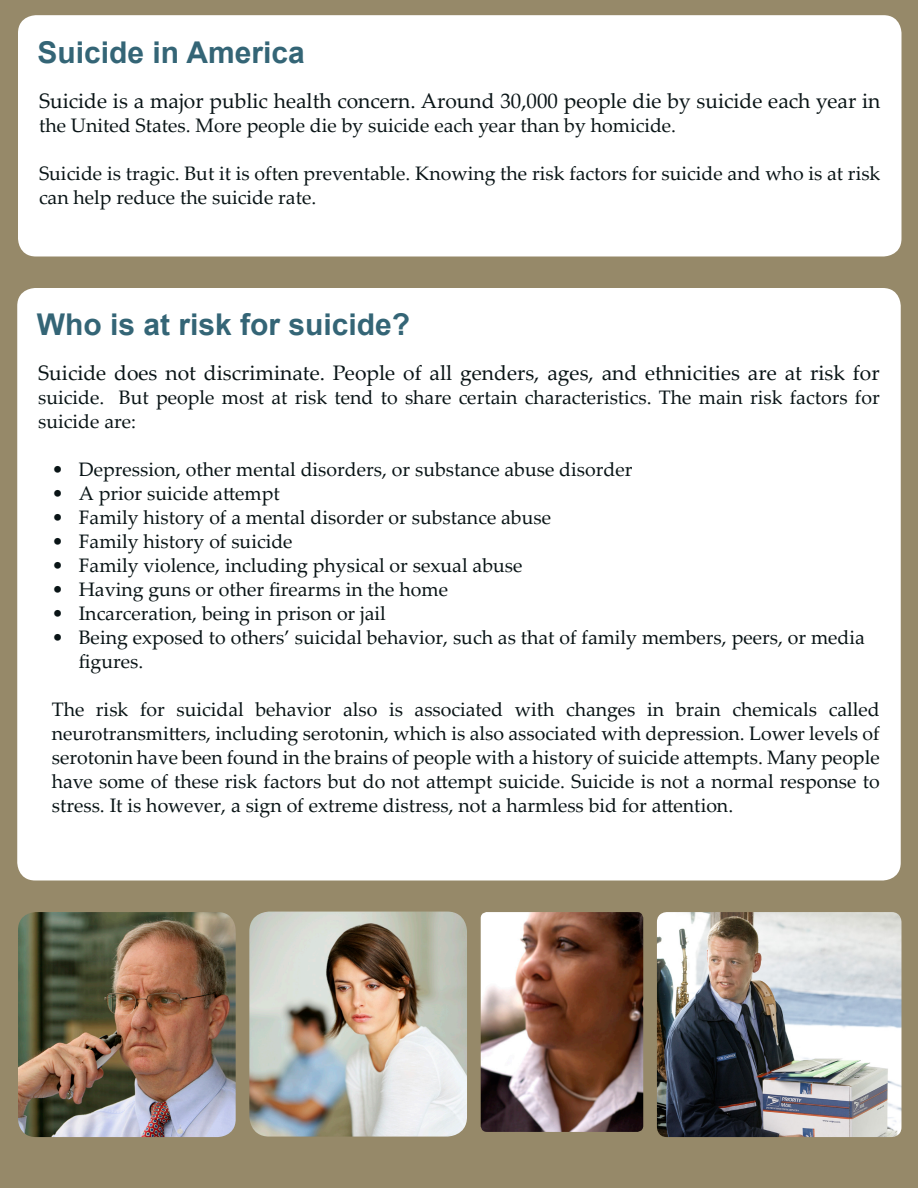
<style>
.page{position:relative;width:918px;height:1188px;background:#fff}
.page>*{position:absolute;margin:0;border:0;box-sizing:border-box;transform-origin:0 0}
.t1{font:700 30px "Arial";color:#346576}
.t2{font:21px "Palatino Linotype";color:#091416}
.t3{font:19.5px/24px "Palatino Linotype";color:#091416}
</style>
<div class="page">
<div style="left:0;top:0;width:918px;height:1187px;background:#968969"></div>
<div style="left:18px;top:15px;width:884px;height:241px;background:#fff;border-radius:18px"></div>
<div style="left:17px;top:288px;width:884px;height:592px;background:#fff;border-radius:18px"></div>
<img style="left:18px;top:912px;width:218px;height:225px">
<img style="left:657px;top:912px;width:245px;height:225px">
<img style="left:249px;top:912px;width:218px;height:225px">
<img style="left:481px;top:912px;width:162px;height:220px">
<p class="t1" style="left:38px;top:32px;width:269px">Suicide in America</p>
<p class="t2" style="left:39px;top:85px;width:843px">Suicide is a major public health concern. Around 30,000 people die by suicide each year in</p>
<p class="t3" style="left:39px;top:112px;width:639px">the United States. More people die by suicide each year than by homicide.</p>
<p class="t3" style="left:39px;top:160px;width:843px">Suicide is tragic. But it is often preventable. Knowing the risk factors for suicide and who is at risk can help reduce the suicide rate.</p>
<p class="t1" style="left:37px;top:305px;width:375px">Who is at risk for suicide?</p>
<p class="t2" style="left:38px;top:358px;width:843px">Suicide does not discriminate. People of all genders, ages, and ethnicities are at risk for</p>
<p class="t3" style="left:38px;top:385px;width:843px">suicide. But people most at risk tend to share certain characteristics. The main risk factors for suicide are:</p>
<p class="t3" style="left:52px;top:457px;width:582px">• Depression, other mental disorders, or substance abuse disorder</p>
<p class="t3" style="left:52px;top:481px;width:230px">• A prior suicide attempt</p>
<p class="t3" style="left:52px;top:505px;width:501px">• Family history of a mental disorder or substance abuse</p>
<p class="t3" style="left:52px;top:529px;width:242px">• Family history of suicide</p>
<p class="t3" style="left:52px;top:553px;width:472px">• Family violence, including physical or sexual abuse</p>
<p class="t3" style="left:52px;top:577px;width:398px">• Having guns or other firearms in the home</p>
<p class="t3" style="left:52px;top:601px;width:336px">• Incarceration, being in prison or jail</p>
<p class="t3" style="left:79px;top:625px;width:788px;text-indent:-27px">• Being exposed to others’ suicidal behavior, such as that of family members, peers, or media figures.</p>
<p class="t3" style="left:52px;top:697px;width:830px;text-align:justify">The risk for suicidal behavior also is associated with changes in brain chemicals called neurotransmitters, including serotonin, which is also associated with depression. Lower levels of serotonin have been found in the brains of people with a history of suicide attempts. Many people have some of these risk factors but do not attempt suicide. Suicide is not a normal response to stress. It is however, a sign of extreme distress, not a harmless bid for attention.</p>
</div>
